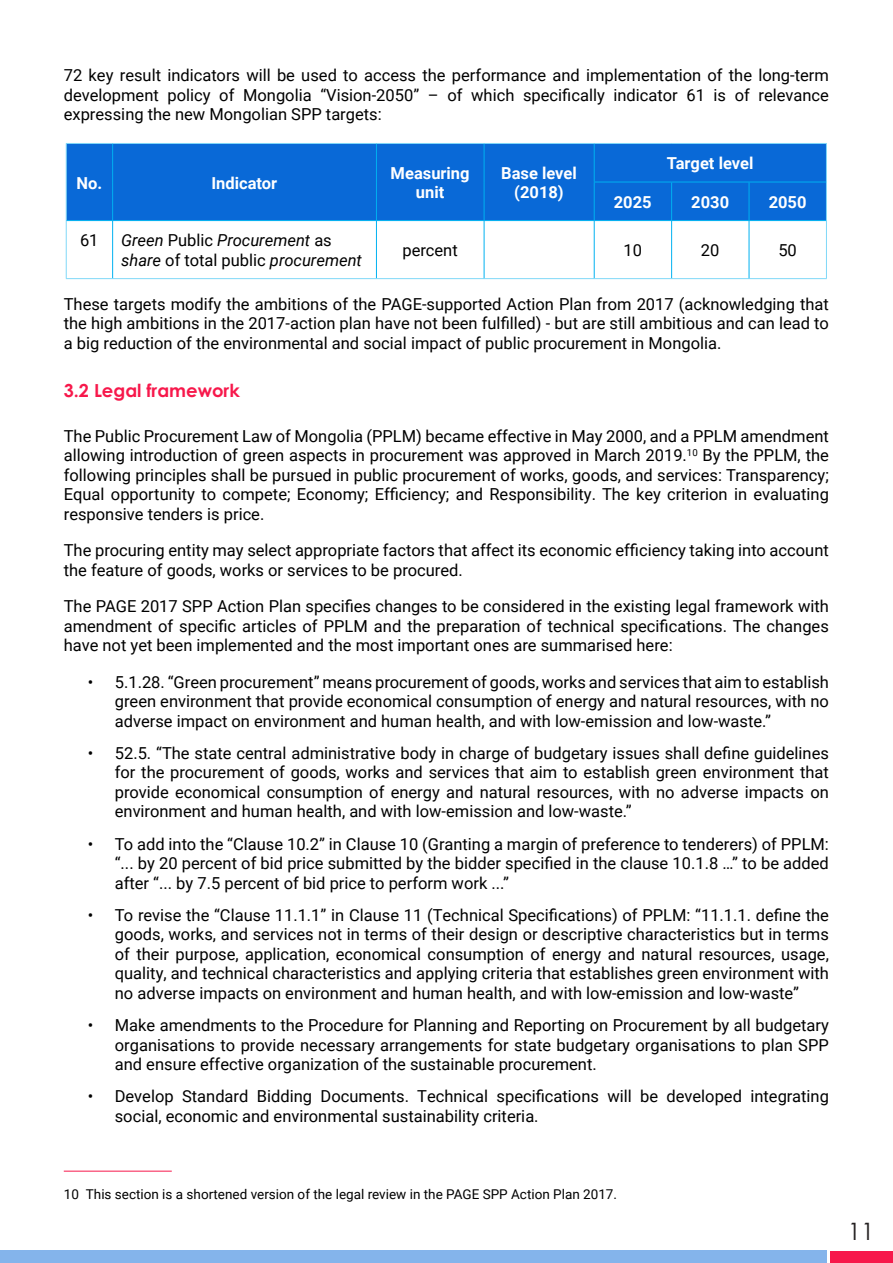
<style>
.page{position:relative;width:893px;height:1263px;background:#fff}
.page>*{position:absolute;margin:0;border:0;box-sizing:border-box;transform-origin:0 0}
.t1{font:24px "Century Gothic Pro";color:#231f20}
.t2{font:700 18px "Century Gothic Pro";color:#f7184b}
.t3{font:16.5px/19.5px "Roboto";color:#000;text-align:justify}
.t4{font:700 16.5px/19.5px "Roboto";color:#fff;text-align:center}
.t5{font:italic 16.5px/19.5px "Roboto";color:#000}
.Footnote_text{font:13.5px "Roboto";color:#000}
.s1{font-style:normal}
</style>
<div class="page">
<div style="left:830px;top:1251px;width:62px;height:11px;background:#f7184b"></div>
<div style="left:0;top:1251px;width:827px;height:12px;background:#84b4eb"></div>
<div style="left:67px;top:144px;width:759px;height:76px;background:#0969d7"></div>
<hr style="left:66px;top:143px;width:47px;height:1px;background:#80d8f8">
<hr style="left:66px;top:144px;width:1px;height:38px;background:#80d8f8">
<hr style="left:113px;top:143px;width:263px;height:1px;background:#80d8f8">
<hr style="left:376px;top:143px;width:108px;height:1px;background:#80d8f8">
<hr style="left:484px;top:143px;width:110px;height:1px;background:#80d8f8">
<hr style="left:594px;top:143px;width:78px;height:1px;background:#80d8f8">
<hr style="left:672px;top:143px;width:77px;height:1px;background:#80d8f8">
<hr style="left:749px;top:143px;width:78px;height:1px;background:#80d8f8">
<hr style="left:826px;top:144px;width:1px;height:38px;background:#80d8f8">
<hr style="left:66px;top:182px;width:1px;height:39px;background:#80d8f8">
<hr style="left:826px;top:182px;width:1px;height:39px;background:#80d8f8">
<hr style="left:66px;top:221px;width:1px;height:57px;background:#80d8f8">
<hr style="left:826px;top:221px;width:1px;height:57px;background:#80d8f8">
<hr style="left:66px;top:278px;width:47px;height:1px;background:#80d8f8">
<hr style="left:113px;top:278px;width:263px;height:1px;background:#80d8f8">
<hr style="left:376px;top:278px;width:108px;height:1px;background:#80d8f8">
<hr style="left:484px;top:278px;width:110px;height:1px;background:#80d8f8">
<hr style="left:594px;top:278px;width:78px;height:1px;background:#80d8f8">
<hr style="left:672px;top:278px;width:77px;height:1px;background:#80d8f8">
<hr style="left:749px;top:278px;width:78px;height:1px;background:#80d8f8">
<hr style="left:112px;top:144px;width:1px;height:38px;background:#00b1f1">
<hr style="left:376px;top:144px;width:1px;height:38px;background:#00b1f1">
<hr style="left:484px;top:144px;width:1px;height:38px;background:#00b1f1">
<hr style="left:594px;top:144px;width:1px;height:38px;background:#00b1f1">
<hr style="left:112px;top:182px;width:1px;height:38px;background:#00b1f1">
<hr style="left:376px;top:182px;width:1px;height:38px;background:#00b1f1">
<hr style="left:484px;top:182px;width:1px;height:38px;background:#00b1f1">
<hr style="left:594px;top:182px;width:78px;height:1px;background:#00b1f1">
<hr style="left:594px;top:182px;width:1px;height:38px;background:#00b1f1">
<hr style="left:672px;top:182px;width:77px;height:1px;background:#00b1f1">
<hr style="left:671px;top:182px;width:1px;height:38px;background:#00b1f1">
<hr style="left:749px;top:182px;width:77px;height:1px;background:#00b1f1">
<hr style="left:749px;top:182px;width:1px;height:38px;background:#00b1f1">
<hr style="left:67px;top:220px;width:46px;height:1px;background:#00b1f1">
<hr style="left:113px;top:220px;width:263px;height:1px;background:#00b1f1">
<hr style="left:112px;top:221px;width:1px;height:57px;background:#00b1f1">
<hr style="left:376px;top:220px;width:108px;height:1px;background:#00b1f1">
<hr style="left:376px;top:221px;width:1px;height:57px;background:#00b1f1">
<hr style="left:484px;top:220px;width:110px;height:1px;background:#00b1f1">
<hr style="left:484px;top:221px;width:1px;height:57px;background:#00b1f1">
<hr style="left:594px;top:220px;width:78px;height:1px;background:#00b1f1">
<hr style="left:594px;top:221px;width:1px;height:57px;background:#00b1f1">
<hr style="left:672px;top:220px;width:77px;height:1px;background:#00b1f1">
<hr style="left:671px;top:221px;width:1px;height:57px;background:#00b1f1">
<hr style="left:749px;top:220px;width:77px;height:1px;background:#00b1f1">
<hr style="left:749px;top:221px;width:1px;height:57px;background:#00b1f1">
<hr style="left:64px;top:1171px;width:108px;height:1px;background:#f7184b">
<p class="t3" style="left:64px;top:65px;width:767px">72 key result indicators will be used to access the performance and implementation of the long-term development policy of Mongolia “Vision-2050” – of which specifically indicator 61 is of relevance expressing the new Mongolian SPP targets:</p>
<p class="t4" style="left:76px;top:172px;width:27px">No.</p>
<p class="t4" style="left:211px;top:172px;width:67px">Indicator</p>
<p class="t4" style="left:391px;top:163px;width:81px">Measuring unit</p>
<p class="t4" style="left:501px;top:163px;width:77px">Base level (2018)</p>
<p class="t4" style="left:667px;top:153px;width:88px">Target level</p>
<p class="t4" style="left:614px;top:192px;width:39px">2025</p>
<p class="t4" style="left:691px;top:192px;width:39px">2030</p>
<p class="t4" style="left:769px;top:192px;width:39px">2050</p>
<p class="t3" style="left:80px;top:230px;width:20px">61</p>
<p class="t5" style="left:121px;top:230px;width:242px">Green <span class="s1">Public</span> Procurement <span class="s1">as </span>share <span class="s1">of total public</span> procurement</p>
<p class="t3" style="left:402px;top:240px;width:57px">percent</p>
<p class="t3" style="left:623px;top:240px;width:20px">10</p>
<p class="t3" style="left:701px;top:240px;width:20px">20</p>
<p class="t3" style="left:778px;top:240px;width:20px">50</p>
<p class="t3" style="left:64px;top:293px;width:767px">These targets modify the ambitions of the PAGE-supported Action Plan from 2017 (acknowledging that the high ambitions in the 2017-action plan have not been fulfilled) - but are still ambitious and can lead to a big reduction of the environmental and social impact of public procurement in Mongolia.</p>
<p class="t2" style="left:64px;top:379px;width:178px">3.2 Legal framework</p>
<p class="t3" style="left:64px;top:425px;width:767px">The Public Procurement Law of Mongolia (PPLM) became effective in May 2000, and a PPLM amendment allowing introduction of green aspects in procurement was approved in March 2019.<sup>10</sup> By the PPLM, the following principles shall be pursued in public procurement of works, goods, and services: Transparency; Equal opportunity to compete; Economy; Efficiency; and Responsibility. The key criterion in evaluating responsive tenders is price.</p>
<p class="t3" style="left:64px;top:540px;width:767px">The procuring entity may select appropriate factors that affect its economic efficiency taking into account the feature of goods, works or services to be procured.</p>
<p class="t3" style="left:64px;top:596px;width:767px">The PAGE 2017 SPP Action Plan specifies changes to be considered in the existing legal framework with amendment of specific articles of PPLM and the preparation of technical specifications. The changes have not yet been implemented and the most important ones are summarised here:</p>
<p class="t3" style="left:115px;top:671px;width:716px;text-indent:-27px">• 5.1.28. “Green procurement” means procurement of goods, works and services that aim to establish green environment that provide economical consumption of energy and natural resources, with no adverse impact on environment and human health, and with low-emission and low-waste.”</p>
<p class="t3" style="left:115px;top:743px;width:716px;text-indent:-27px">• 52.5. “The state central administrative body in charge of budgetary issues shall define guidelines for the procurement of goods, works and services that aim to establish green environment that provide economical consumption of energy and natural resources, with no adverse impacts on environment and human health, and with low-emission and low-waste.”</p>
<p class="t3" style="left:115px;top:833px;width:716px;text-indent:-27px">• To add into the “Clause 10.2” in Clause 10 (Granting a margin of preference to tenderers) of PPLM: “... by 20 percent of bid price submitted by the bidder specified in the clause 10.1.8 …” to be added after “... by 7.5 percent of bid price to perform work ...”</p>
<p class="t3" style="left:115px;top:905px;width:716px;text-indent:-27px">• To revise the “Clause 11.1.1” in Clause 11 (Technical Specifications) of PPLM: “11.1.1. define the goods, works, and services not in terms of their design or descriptive characteristics but in terms of their purpose, application, economical consumption of energy and natural resources, usage, quality, and technical characteristics and applying criteria that establishes green environment with no adverse impacts on environment and human health, and with low-emission and low-waste”</p>
<p class="t3" style="left:115px;top:1015px;width:716px;text-indent:-27px">• Make amendments to the Procedure for Planning and Reporting on Procurement by all budgetary organisations to provide necessary arrangements for state budgetary organisations to plan SPP and ensure effective organization of the sustainable procurement.</p>
<p class="t3" style="left:115px;top:1086px;width:716px;text-indent:-27px">• Develop Standard Bidding Documents. Technical specifications will be developed integrating social, economic and environmental sustainability criteria.</p>
<p class="Footnote_text" style="left:64px;top:1185px;width:555px">10 This section is a shortened version of the legal review in the PAGE SPP Action Plan 2017.</p>
<h1 class="t1" style="left:848px;top:1216px;width:28px">11</h1>
</div>
